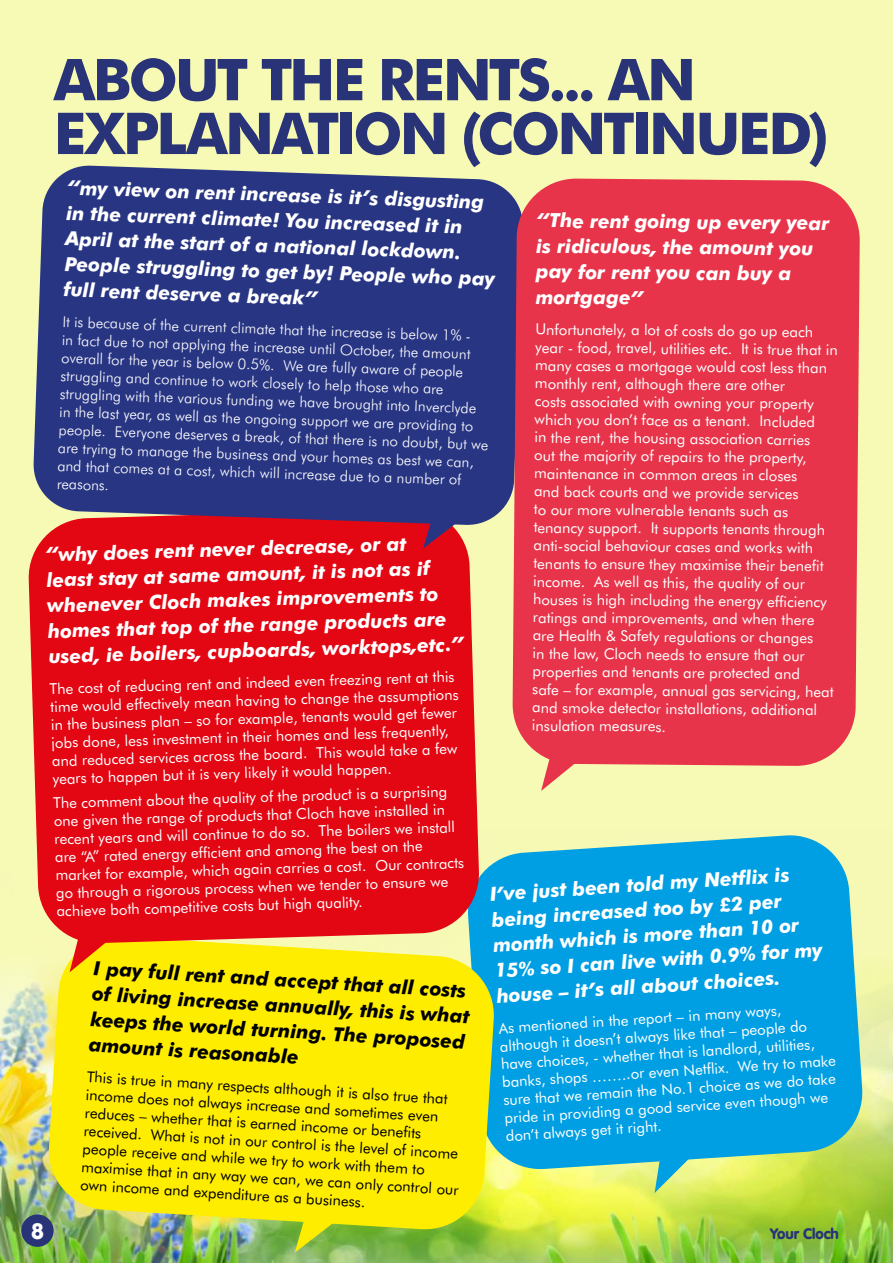
<style>
.page{position:relative;width:893px;height:1263px;background:#f7fab5}
.page>*{position:absolute;margin:0;border:0;box-sizing:border-box;transform-origin:0 0}
.t1{font:700 57.75px/53.8px "Futura BT";letter-spacing:-.05em;color:#293377}
.t2{font:900 21.9px "VAG Rounded";color:#fff}
.t3{font:italic 700 19.5px/25.5px "Futura BT";letter-spacing:-.01em;color:#fff}
.t4{font:italic 700 19.5px/25.2px "Futura BT";color:#000}
.t5{font:15px/18px "Futura BT";color:#fff}
.t6{font:300 15px/18px "Futura BT";color:#fff}
.t7{font:15px/18px "Futura BT";color:#000}
.t8{font:900 15px "VAG Rounded";color:#293377}
</style>
<div class="page">
<img style="left:0;top:968px;width:893px;height:295px">
<div style="left:21px;top:1214px;width:33px;height:33px;background:#293377;border-radius:50%"></div>
<svg style="left:480px;top:835px;width:384px;height:336px;fill:#009fe3"></svg>
<svg style="left:47px;top:935px;width:449px;height:296px;fill:#ffed00"></svg>
<div style="left:28px;top:526px;width:452px;height:418px;background:#e30613"></div>
<div style="left:33px;top:165px;width:479px;height:361px;background:#283583"></div>
<svg style="left:655px;top:1138px;width:54px;height:55px"></svg>
<svg style="left:295px;top:1203px;width:61px;height:50px"></svg>
<svg style="left:70px;top:922px;width:59px;height:50px"></svg>
<svg style="left:423px;top:499px;width:61px;height:49px"></svg>
<div style="left:512px;top:178px;width:348px;height:588px;background:#e7344a"></div>
<svg style="left:541px;top:741px;width:60px;height:50px"></svg>
<h1 class="t1" style="left:54px;top:52px;width:776px">ABOUT THE RENTS... AN<br>EXPLANATION (CONTINUED)</h1>
<h3 class="t3" style="left:68px;top:174px;width:432px;rotate:2deg">“my view on rent increase is it’s disgusting in the current climate! You increased it in April at the start of a national lockdown.<br>People struggling to get by! People who pay full rent deserve a break”</h3>
<p class="t6" style="left:63px;top:312px;width:431px;rotate:2deg">It is because of the current climate that the increase is below 1% -<br>in fact due to not applying the increase until October, the amount overall for the year is below 0.5%. We are fully aware of people struggling and continue to work closely to help those who are struggling with the various funding we have brought into Inverclyde in the last year, as well as the ongoing support we are providing to people. Everyone deserves a break, of that there is no doubt, but we are trying to manage the business and your homes as best we can, and that comes at a cost, which will increase due to a number of reasons.</p>
<h3 class="t3" style="left:536px;top:209px;width:295px">“The rent going up every year is ridiculous, the amount you pay for rent you can buy a mortgage”</h3>
<p class="t5" style="left:536px;top:319px;width:306px;rotate:1deg">Unfortunately, a lot of costs do go up each year - food, travel, utilities etc. It is true that in many cases a mortgage would cost less than monthly rent, although there are other<br>costs associated with owning your property which you don’t face as a tenant. Included<br>in the rent, the housing association carries<br>out the majority of repairs to the property, maintenance in common areas in closes<br>and back courts and we provide services<br>to our more vulnerable tenants such as tenancy support. It supports tenants through anti-social behaviour cases and works with tenants to ensure they maximise their benefi t income. As well as this, the quality of our houses is high including the energy effi ciency ratings and improvements, and when there are Health &amp; Safety regulations or changes<br>in the law, Cloch needs to ensure that our properties and tenants are protected and<br>safe – for example, annual gas servicing, heat and smoke detector installations, additional insulation measures.</p>
<h3 class="t3" style="left:45px;top:542px;width:417px;rotate:-2deg">“why does rent never decrease, or at<br>least stay at same amount, it is not as if whenever Cloch makes improvements to homes that top of the range products are used, ie boilers, cupboards, worktops,etc.”</h3>
<p class="t5" style="left:49px;top:680px;width:410px;rotate:-2deg">The cost of reducing rent and indeed even freezing rent at this time would effectively mean having to change the assumptions in the business plan – so for example, tenants would get fewer jobs done, less investment in their homes and less frequently, and reduced services across the board. This would take a few years to happen but it is very likely it would happen.</p>
<p class="t5" style="left:53px;top:795px;width:410px;rotate:-2deg">The comment about the quality of the product is a surprising one given the range of products that Cloch have installed in recent years and will continue to do so. The boilers we install are “A” rated energy effi cient and among the best on the market for example, which again carries a cost. Our contracts go through a rigorous process when we tender to ensure we achieve both competitive costs but high quality.</p>
<h3 class="t3" style="left:489px;top:882px;width:330px;rotate:-4deg">I’ve just been told my Netfl ix is being increased too by £2 per month which is more than 10 or<br>15% so I can live with 0.9% for my house – it’s all about choices.</h3>
<p class="t5" style="left:498px;top:1020px;width:336px;rotate:-4deg">As mentioned in the report – in many ways, although it doesn’t always like that – people do have choices, - whether that is landlord, utilities, banks, shops ……..or even Netfl ix. We try to make sure that we remain the No.1 choice as we do take pride in providing a good service even though we don’t always get it right.</p>
<h3 class="t4" style="left:94px;top:957px;width:380px;rotate:3deg">I pay full rent and accept that all costs of living increase annually, this is what keeps the world turning. The proposed amount is reasonable</h3>
<p class="t7" style="left:88px;top:1066px;width:380px;rotate:4deg">This is true in many respects although it is also true that income does not always increase and sometimes even reduces – whether that is earned income or benefi ts received. What is not in our control is the level of income people receive and while we try to work with them to maximise that in any way we can, we can only control our own income and expenditure as a business.</p>
<h2 class="t2" style="left:31px;top:1218px;width:14px">8</h2>
<p class="t8" style="left:770px;top:1224px;width:70px">Your Cloch</p>
</div>
